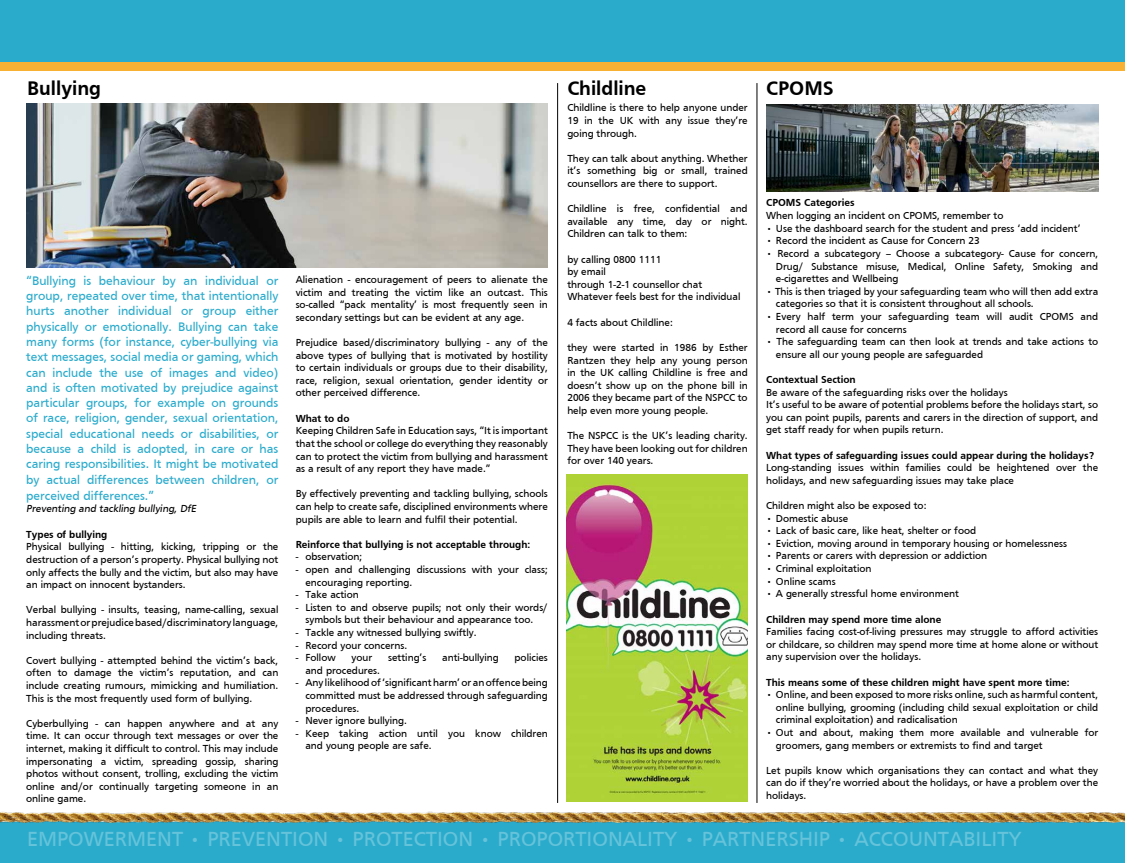
<style>
.page{position:relative;width:1125px;height:863px;background:#fff}
.page>*{position:absolute;margin:0;border:0;box-sizing:border-box;transform-origin:0 0}
.t1{font:21px "Frutiger";color:#66c3da}
.t2{font:700 20.25px "Frutiger";color:#000}
.t3{font:12.75px/15.4px "Frutiger";color:#2babcc;text-align:justify}
.t4{font:10.5px/12.6px "Frutiger";color:#000;text-align:justify}
.t5{font:700 10.5px "Frutiger";color:#000}
</style>
<div class="page">
<div style="left:0;top:817px;width:1125px;height:45px;background:#2babcc"></div>
<div style="left:0;top:0;width:1125px;height:62px;background:#2babcc"></div>
<div style="left:0;top:62px;width:1125px;height:9px;background:#f8b133"></div>
<hr style="left:557px;top:83px;width:1px;height:719px;background:#000">
<hr style="left:757px;top:83px;width:1px;height:719px;background:#000">
<img style="left:0;top:812px;width:427px;height:11px">
<img style="left:427px;top:811px;width:663px;height:12px">
<img style="left:1090px;top:812px;width:35px;height:11px">
<img style="left:26px;top:104px;width:522px;height:164px">
<img style="left:567px;top:474px;width:181px;height:327px">
<img style="left:766px;top:104px;width:332px;height:87px">
<h2 class="t2" style="left:27px;top:76px;width:75px">Bullying</h2>
<h2 class="t2" style="left:567px;top:76px;width:81px">Childline</h2>
<h2 class="t2" style="left:766px;top:76px;width:69px">CPOMS</h2>
<p class="t3" style="left:26px;top:272px;width:254px">“Bullying is behaviour by an individual or group, repeated over time, that intentionally hurts another individual or group either physically or emotionally. Bullying can take many forms (for instance, cyber-bullying via text messages, social media or gaming, which can include the use of images and video) and is often motivated by prejudice against particular groups, for example on grounds of race, religion, gender, sexual orientation, special educational needs or disabilities, or because a child is adopted, in care or has caring responsibilities. It might be motivated by actual differences between children, or perceived differences.”</p>
<p class="t4" style="left:26px;top:502px;width:173px">Preventing and tackling bullying, DfE</p>
<p class="t5" style="left:26px;top:528px;width:83px">Types of bullying</p>
<p class="t4" style="left:26px;top:540px;width:254px">Physical bullying - hitting, kicking, tripping or the destruction of a person’s property. Physical bullying not only affects the bully and the victim, but also may have an impact on innocent bystanders.</p>
<p class="t4" style="left:26px;top:603px;width:254px">Verbal bullying - insults, teasing, name-calling, sexual harassment or prejudice based/discriminatory language, including threats.</p>
<p class="t4" style="left:26px;top:653px;width:254px">Covert bullying - attempted behind the victim’s back, often to damage the victim’s reputation, and can include creating rumours, mimicking and humiliation.<br>This is the most frequently used form of bullying.</p>
<p class="t4" style="left:26px;top:716px;width:254px">Cyberbullying - can happen anywhere and at any time. It can occur through text messages or over the internet, making it difficult to control. This may include impersonating a victim, spreading gossip, sharing photos without consent, trolling, excluding the victim online and/or continually targeting someone in an online game.</p>
<p class="t4" style="left:296px;top:273px;width:254px">Alienation - encouragement of peers to alienate the victim and treating the victim like an outcast. This so-called “pack mentality’ is most frequently seen in secondary settings but can be evident at any age.</p>
<p class="t4" style="left:296px;top:336px;width:254px">Prejudice based/discriminatory bullying - any of the above types of bullying that is motivated by hostility to certain individuals or groups due to their disability, race, religion, sexual orientation, gender identity or other perceived difference.</p>
<p class="t5" style="left:296px;top:412px;width:55px">What to do</p>
<p class="t4" style="left:296px;top:424px;width:254px">Keeping Children Safe in Education says, “It is important that the school or college do everything they reasonably can to protect the victim from bullying and harassment as a result of any report they have made.”</p>
<p class="t4" style="left:296px;top:487px;width:254px">By effectively preventing and tackling bullying, schools can help to create safe, disciplined environments where pupils are able to learn and fulfil their potential.</p>
<p class="t5" style="left:296px;top:538px;width:236px">Reinforce that bullying is not acceptable through:</p>
<p class="t4" style="left:296px;top:550px;width:68px">- observation;</p>
<p class="t4" style="left:305px;top:563px;width:244px;text-indent:-10px">- open and challenging discussions with your class; encouraging reporting.</p>
<p class="t4" style="left:296px;top:588px;width:65px">- Take action</p>
<p class="t4" style="left:296px;top:601px;width:254px;text-align:center">- Listen to and observe pupils; not only their words/ symbols but their behaviour and appearance too.</p>
<p class="t4" style="left:296px;top:626px;width:182px">- Tackle any witnessed bullying swiftly.</p>
<p class="t4" style="left:296px;top:638px;width:113px">- Record your concerns.</p>
<p class="t4" style="left:296px;top:651px;width:42px">- Follow</p>
<p class="t4" style="left:352px;top:651px;width:22px">your</p>
<p class="t4" style="left:388px;top:651px;width:40px">setting’s</p>
<p class="t4" style="left:442px;top:651px;width:58px">anti-bullying</p>
<p class="t4" style="left:515px;top:651px;width:35px">policies</p>
<p class="t4" style="left:305px;top:664px;width:76px">and procedures.</p>
<p class="t4" style="left:305px;top:676px;width:244px;text-indent:-10px">- Any likelihood of ‘significant harm’ or an offence being committed must be addressed through safeguarding procedures.</p>
<p class="t4" style="left:296px;top:714px;width:113px">- Never ignore bullying.</p>
<p class="t4" style="left:305px;top:727px;width:244px;text-indent:-10px">- Keep taking action until you know children and young people are safe.</p>
<p class="t4" style="left:567px;top:101px;width:182px">Childline is there to help anyone under 19 in the UK with any issue they’re going through.</p>
<p class="t4" style="left:567px;top:152px;width:182px">They can talk about anything. Whether it’s something big or small, trained counsellors are there to support.</p>
<p class="t4" style="left:567px;top:202px;width:182px">Childline is free, confidential and available any time, day or night.<br>Children can talk to them:</p>
<p class="t4" style="left:567px;top:253px;width:175px;text-align:left">by calling 0800 1111<br>by email<br>through 1-2-1 counsellor chat<br>Whatever feels best for the individual</p>
<p class="t4" style="left:567px;top:316px;width:107px">4 facts about Childline:</p>
<p class="t4" style="left:567px;top:341px;width:182px">they were started in 1986 by Esther Rantzen they help any young person in the UK calling Childline is free and doesn’t show up on the phone bill in 2006 they became part of the NSPCC to help even more young people.</p>
<p class="t4" style="left:567px;top:429px;width:182px">The NSPCC is the UK’s leading charity.<br>They have been looking out for children for over 140 years.</p>
<p class="t5" style="left:766px;top:197px;width:90px">CPOMS Categories</p>
<p class="t4" style="left:766px;top:209px;width:239px">When logging an incident on CPOMS, remember to</p>
<p class="t4" style="left:766px;top:222px;width:316px">• Use the dashboard search for the student and press ‘add incident’</p>
<p class="t4" style="left:766px;top:234px;width:215px">• Record the incident as Cause for Concern 23</p>
<p class="t4" style="left:776px;top:247px;width:324px;text-indent:-10px">• Record a subcategory – Choose a subcategory- Cause for concern, Drug/ Substance misuse, Medical, Online Safety, Smoking and e-cigarettes and Wellbeing</p>
<p class="t4" style="left:776px;top:285px;width:324px;text-indent:-10px">• This is then triaged by your safeguarding team who will then add extra categories so that it is consistent throughout all schools.</p>
<p class="t4" style="left:776px;top:310px;width:324px;text-indent:-10px">• Every half term your safeguarding team will audit CPOMS and record all cause for concerns</p>
<p class="t4" style="left:776px;top:335px;width:324px;text-indent:-10px">• The safeguarding team can then look at trends and take actions to ensure all our young people are safeguarded</p>
<p class="t5" style="left:766px;top:373px;width:91px">Contextual Section</p>
<p class="t4" style="left:766px;top:385px;width:334px;text-align:left">Be aware of the safeguarding risks over the holidays<br>It’s useful to be aware of potential problems before the holidays start, so you can point pupils, parents and carers in the direction of support, and get staff ready for when pupils return.</p>
<p class="t5" style="left:766px;top:449px;width:329px">What types of safeguarding issues could appear during the holidays?</p>
<p class="t4" style="left:766px;top:461px;width:334px">Long-standing issues within families could be heightened over the holidays, and new safeguarding issues may take place</p>
<p class="t4" style="left:766px;top:499px;width:162px">Children might also be exposed to:</p>
<p class="t4" style="left:766px;top:511px;width:84px">• Domestic abuse</p>
<p class="t4" style="left:766px;top:524px;width:212px">• Lack of basic care, like heat, shelter or food</p>
<p class="t4" style="left:766px;top:537px;width:302px">• Eviction, moving around in temporary housing or homelessness</p>
<p class="t4" style="left:766px;top:549px;width:223px">• Parents or carers with depression or addiction</p>
<p class="t4" style="left:766px;top:562px;width:107px">• Criminal exploitation</p>
<p class="t4" style="left:766px;top:574px;width:71px">• Online scams</p>
<p class="t4" style="left:766px;top:587px;width:194px">• A generally stressful home environment</p>
<p class="t5" style="left:766px;top:613px;width:177px">Children may spend more time alone</p>
<p class="t4" style="left:766px;top:625px;width:334px">Families facing cost-of-living pressures may struggle to afford activities or childcare, so children may spend more time at home alone or without any supervision over the holidays.</p>
<p class="t5" style="left:766px;top:676px;width:305px">This means some of these children might have spent more time:</p>
<p class="t4" style="left:776px;top:688px;width:324px;text-indent:-10px">• Online, and been exposed to more risks online, such as harmful content, online bullying, grooming (including child sexual exploitation or child criminal exploitation) and radicalisation</p>
<p class="t4" style="left:776px;top:726px;width:324px;text-indent:-10px">• Out and about, making them more available and vulnerable for groomers, gang members or extremists to find and target</p>
<p class="t4" style="left:766px;top:763px;width:334px">Let pupils know which organisations they can contact and what they can do if they’re worried about the holidays, or have a problem over the holidays.</p>
<h1 class="t1" style="left:27px;top:827px;width:996px">EMPOWERMENT • PREVENTION • PROTECTION • PROPORTIONALITY • PARTNERSHIP • ACCOUNTABILITY</h1>
</div>
